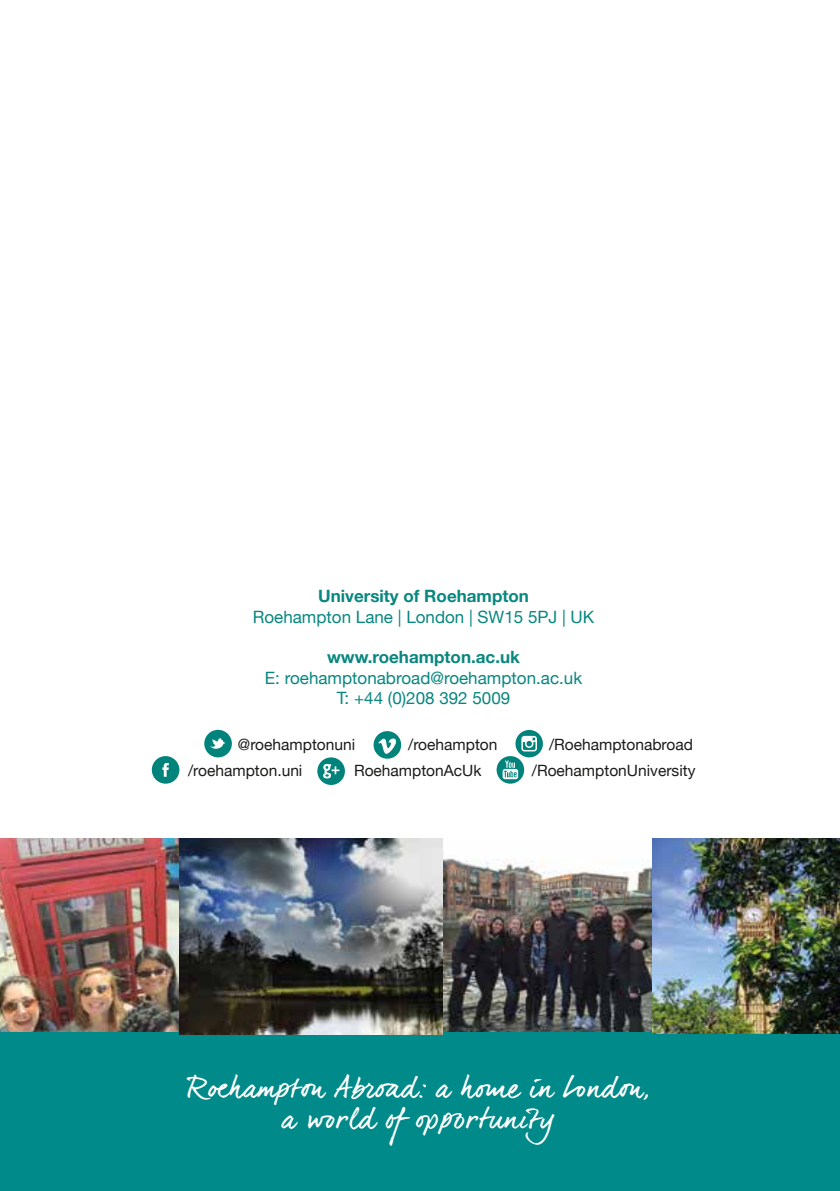
<style>
.page{position:relative;width:840px;height:1191px;background:#fff}
.page>*{position:absolute;margin:0;border:0;box-sizing:border-box;transform-origin:0 0}
.t1{font:28.6px/30.4px "dear Joe 6";color:#fff;text-align:center}
.t2{font:17px/20.4px "Helvetica Neue";color:#08877f;text-align:center}
.t3{font:700 17px "Helvetica Neue";color:#08877f}
.t4{font:15.6px "Helvetica Neue";color:#1b1b1a}
</style>
<div class="page">
<div style="left:0;top:1020px;width:839px;height:171px;background:#008a89"></div>
<svg style="left:152px;top:756px;width:27px;height:27px"></svg>
<svg style="left:204px;top:730px;width:28px;height:27px"></svg>
<svg style="left:373px;top:731px;width:28px;height:27px"></svg>
<svg style="left:496px;top:730px;width:46px;height:53px"></svg>
<svg style="left:317px;top:757px;width:28px;height:28px"></svg>
<img style="left:0;top:838px;width:179px;height:193px">
<img style="left:442px;top:838px;width:209px;height:193px">
<img style="left:651px;top:838px;width:188px;height:195px">
<img style="left:179px;top:838px;width:263px;height:196px">
<p class="t3" style="left:318px;top:583px;width:212px">University of Roehampton</p>
<p class="t2" style="left:253px;top:607px;width:343px">Roehampton Lane | London | SW15 5PJ | UK</p>
<p class="t3" style="left:327px;top:644px;width:194px">www.roehampton.ac.uk</p>
<p class="t2" style="left:265px;top:668px;width:318px">E: roehamptonabroad@roehampton.ac.uk<br>T: +44 (0)208 392 5009</p>
<p class="t4" style="left:238px;top:733px;width:119px">@roehamptonuni</p>
<p class="t4" style="left:408px;top:733px;width:91px">/roehampton</p>
<p class="t4" style="left:188px;top:759px;width:116px">/roehampton.uni</p>
<p class="t4" style="left:354px;top:759px;width:129px">RoehamptonAcUk</p>
<p class="t4" style="left:531px;top:759px;width:165px">/RoehamptonUniversity</p>
<p class="t4" style="left:548px;top:733px;width:145px">/Roehamptonabroad</p>
<h1 class="t1" style="left:187px;top:1072px;width:463px">Roehampton Abroad: a home in London, a world of opportunity</h1>
</div>
